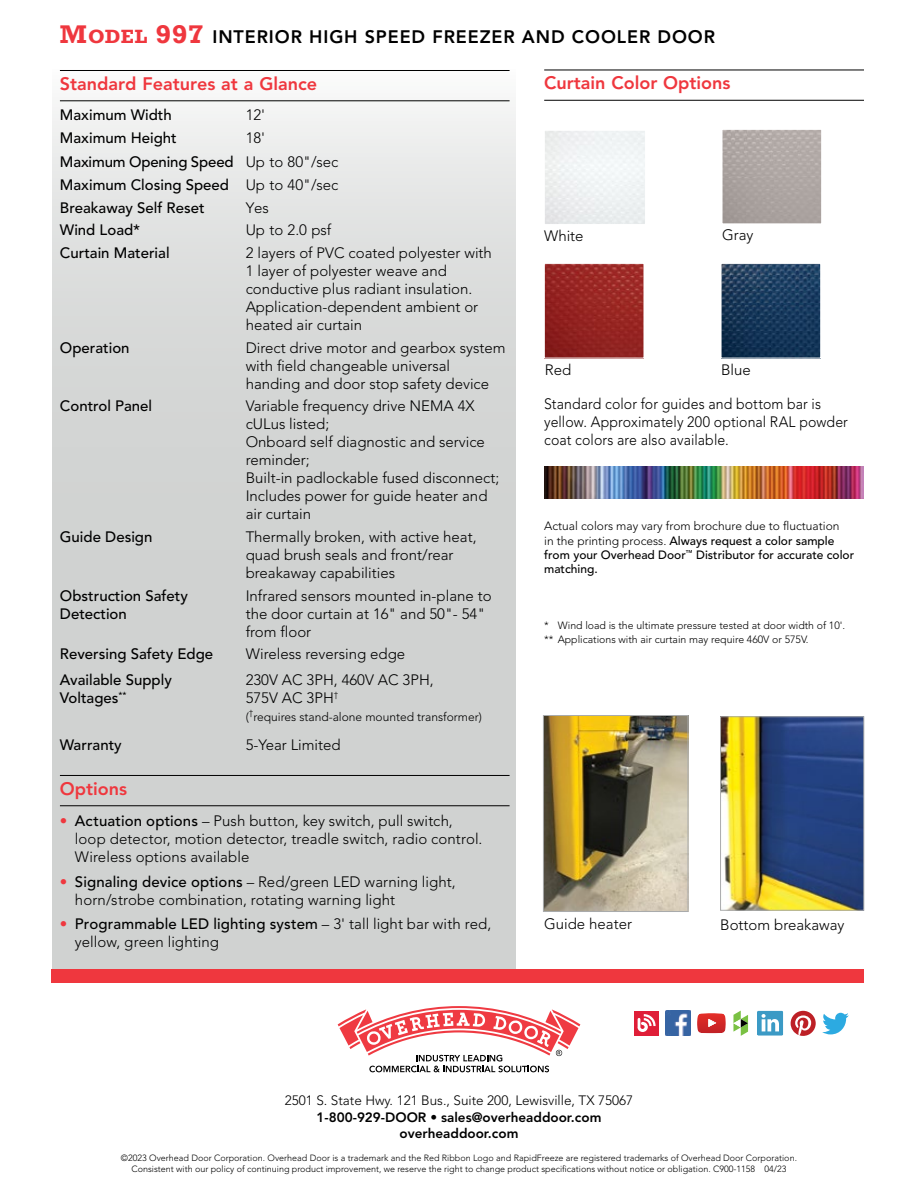
<style>
.page{position:relative;width:918px;height:1188px;background:#fff}
.page>*{position:absolute;margin:0;border:0;box-sizing:border-box;transform-origin:0 0}
.t1{font:800 18px "Avenir LT Std";color:#ef373e}
.t2{font:800 18px "Avenir LT Std";letter-spacing:.05em;color:#000}
.t3{font:300 15px/18px "Avenir LT Std";color:#000}
.t4{font:500 15px/23.2px "Avenir LT Std";color:#000}
.t5{font:300 15px/18px "Avenir LT Std";color:#000;scale:.94 1}
.t6{font:800 13.5px/16.2px "Avenir LT Std";color:#000;text-align:center}
.t7{font:300 13.5px "Avenir LT Std";color:#000}
.t8{font:500 12px/14.4px "Avenir LT Std";color:#000}
.t9{font:300 12px "Avenir LT Std";color:#000}
.t10{font:300 10.5px/13.5px "Avenir LT Std";color:#000}
.t11{font:300 9px/10.8px "Avenir LT Std";color:#000;text-align:center}
.s1{font-family:"Rockwell";font-weight:700;font-size:24px;color:#ef373e}
.s2{font-family:"Rockwell";font-weight:700;color:#ef373e}
.s3{font-weight:300}
.s4{font-weight:400;color:#ef373e}
.s5{font-weight:500}
</style>
<div class="page">
<svg style="left:52px;top:70px;width:464px;height:899px;background:#d6d8d7"></svg>
<hr style="left:60px;top:70px;width:450px;height:1px;background:#000">
<hr style="left:60px;top:101px;width:450px;height:1px;background:#000">
<hr style="left:60px;top:775px;width:450px;height:1px;background:#000">
<hr style="left:60px;top:806px;width:450px;height:1px;background:#000">
<img style="left:722px;top:719px;width:140px;height:189px">
<div style="left:720px;top:717px;width:144px;height:193px;border:1px solid #a9abac"></div>
<img style="left:545px;top:717px;width:141px;height:193px">
<div style="left:543px;top:715px;width:145px;height:197px;border:1px solid #a9abac"></div>
<hr style="left:544px;top:70px;width:320px;height:1px;background:#000">
<hr style="left:544px;top:100px;width:320px;height:1px;background:#000">
<img style="left:723px;top:265px;width:96px;height:91px">
<div style="left:721px;top:263px;width:100px;height:95px;border:1px solid #fff"></div>
<img style="left:546px;top:265px;width:96px;height:91px">
<div style="left:544px;top:263px;width:100px;height:95px;border:1px solid #fff"></div>
<div style="left:544px;top:130px;width:102px;height:95px;border:1px solid #fff"></div>
<img style="left:724px;top:131px;width:96px;height:91px">
<div style="left:722px;top:129px;width:100px;height:95px;border:1px solid #fff"></div>
<div style="left:52px;top:969px;width:812px;height:13px;background:#ef373e"></div>
<svg style="left:822px;top:1013px;width:27px;height:21px"></svg>
<img style="left:665px;top:1011px;width:25px;height:25px">
<svg style="left:733px;top:1011px;width:15px;height:25px"></svg>
<svg style="left:757px;top:1011px;width:26px;height:25px"></svg>
<svg style="left:791px;top:1011px;width:25px;height:25px"></svg>
<div style="left:634px;top:1011px;width:24px;height:25px;background:#df1e38"></div>
<svg style="left:637px;top:1014px;width:19px;height:18px"></svg>
<svg style="left:697px;top:1013px;width:29px;height:20px"></svg>
<img style="left:544px;top:466px;width:320px;height:33px">
<svg style="left:337px;top:1006px;width:244px;height:66px"></svg>
<p class="t2" style="left:60px;top:30px;width:657px"><span class="s1">M</span><span class="s2">ODEL</span> <span class="s1">997</span> INTERIOR HIGH SPEED FREEZER AND COOLER DOOR</p>
<p class="t1" style="left:60px;top:76px;width:259px">Standard Features at a Glance</p>
<p class="t4" style="left:60px;top:105px;width:113px">Maximum Width</p>
<p class="t3" style="left:246px;top:107px;width:21px">12'</p>
<p class="t4" style="left:60px;top:128px;width:118px">Maximum Height</p>
<p class="t4" style="left:60px;top:128px;width:280px;text-indent:186px"><span class="s3">18'<br></span>Maximum Opening Speed <span class="s3">Up to 80"/sec<br></span>Maximum Closing Speed <span class="s3">Up to 40"/sec<br></span>Breakaway Self Reset</p>
<p class="t3" style="left:246px;top:200px;width:25px">Yes</p>
<p class="t4" style="left:60px;top:220px;width:82px">Wind Load*</p>
<p class="t3" style="left:246px;top:222px;width:87px">Up to 2.0 psf</p>
<p class="t4" style="left:60px;top:243px;width:111px">Curtain Material</p>
<p class="t3" style="left:246px;top:245px;width:248px">2 layers of PVC coated polyester with<br>1 layer of polyester weave and conductive plus radiant insulation.<br>Application-dependent ambient or heated air curtain</p>
<p class="t4" style="left:60px;top:337px;width:71px">Operation</p>
<p class="t3" style="left:246px;top:340px;width:261px">Direct drive motor and gearbox system with field changeable universal handing and door stop safety device</p>
<p class="t4" style="left:60px;top:396px;width:94px">Control Panel</p>
<p class="t3" style="left:246px;top:398px;width:255px">Variable frequency drive NEMA 4X cULus listed;<br>Onboard self diagnostic and service reminder;<br>Built-in padlockable fused disconnect;<br>Includes power for guide heater and air curtain</p>
<p class="t4" style="left:60px;top:527px;width:94px">Guide Design</p>
<p class="t3" style="left:246px;top:529px;width:232px">Thermally broken, with active heat, quad brush seals and front/rear breakaway capabilities</p>
<p class="t4" style="left:60px;top:588px;width:130px;line-height:18px">Obstruction Safety<br>Detection</p>
<p class="t3" style="left:246px;top:588px;width:247px">Infrared sensors mounted in-plane to the door curtain at 16" and 50"- 54" from floor</p>
<p class="t4" style="left:60px;top:644px;width:155px">Reversing Safety Edge</p>
<p class="t3" style="left:246px;top:647px;width:161px">Wireless reversing edge</p>
<p class="t4" style="left:60px;top:672px;width:113px;line-height:18px">Available Supply<br>Voltages<sup>**</sup></p>
<p class="t3" style="left:246px;top:672px;width:190px">230V AC 3PH, 460V AC 3PH,<br>575V AC 3PH<sup>†</sup></p>
<p class="t9" style="left:246px;top:712px;width:238px">(<sup>†</sup>requires stand-alone mounted transformer)</p>
<p class="t4" style="left:60px;top:735px;width:63px">Warranty</p>
<p class="t3" style="left:246px;top:737px;width:97px">5-Year Limited</p>
<p class="t1" style="left:60px;top:781px;width:69px">Options</p>
<p class="t3" style="left:75px;top:814px;width:409px;text-indent:-15px"><span class="s4">•</span> <span class="s5">Actuation options</span> – Push button, key switch, pull switch, loop detector, motion detector, treadle switch, radio control.<br>Wireless options available</p>
<p class="t3" style="left:75px;top:874px;width:382px;text-indent:-15px"><span class="s4">•</span> <span class="s5">Signaling device options</span> – Red/green LED warning light, horn/strobe combination, rotating warning light</p>
<p class="t3" style="left:75px;top:916px;width:418px;text-indent:-15px"><span class="s4">•</span> <span class="s5">Programmable LED lighting system</span> – 3' tall light bar with red, yellow, green lighting</p>
<p class="t1" style="left:544px;top:76px;width:188px">Curtain Color Options</p>
<p class="t3" style="left:544px;top:228px;width:41px">White</p>
<p class="t3" style="left:722px;top:228px;width:33px">Gray</p>
<p class="t3" style="left:545px;top:362px;width:28px">Red</p>
<p class="t3" style="left:721px;top:362px;width:31px">Blue</p>
<p class="t5" style="left:544px;top:396px;width:325px">Standard color for guides and bottom bar is yellow. Approximately 200 optional RAL powder coat colors are also available.</p>
<p class="t8" style="left:544px;top:520px;width:312px"><span class="s3">Actual colors may vary from brochure due to fluctuation<br>in the printing process.</span> Always request a color sample from your Overhead Door<sup>™</sup> Distributor for accurate color matching.</p>
<p class="t10" style="left:544px;top:620px;width:303px">* Wind load is the ultimate pressure tested at door width of 10'. ** Applications with air curtain may require 460V or 575V.</p>
<p class="t3" style="left:544px;top:916px;width:89px">Guide heater</p>
<p class="t3" style="left:720px;top:917px;width:126px">Bottom breakaway</p>
<p class="t7" style="left:285px;top:1095px;width:350px">2501 S. State Hwy. 121 Bus., Suite 200, Lewisville, TX 75067</p>
<p class="t6" style="left:317px;top:1110px;width:286px">1-800-929-DOOR • sales@overheaddoor.com overheaddoor.com</p>
<p class="t11" style="left:121px;top:1153px;width:678px">©2023 Overhead Door Corporation. Overhead Door is a trademark and the Red Ribbon Logo and RapidFreeze are registered trademarks of Overhead Door Corporation.<br>Consistent with our policy of continuing product improvement, we reserve the right to change product specifications without notice or obligation. C900-1158 04/23</p>
</div>
